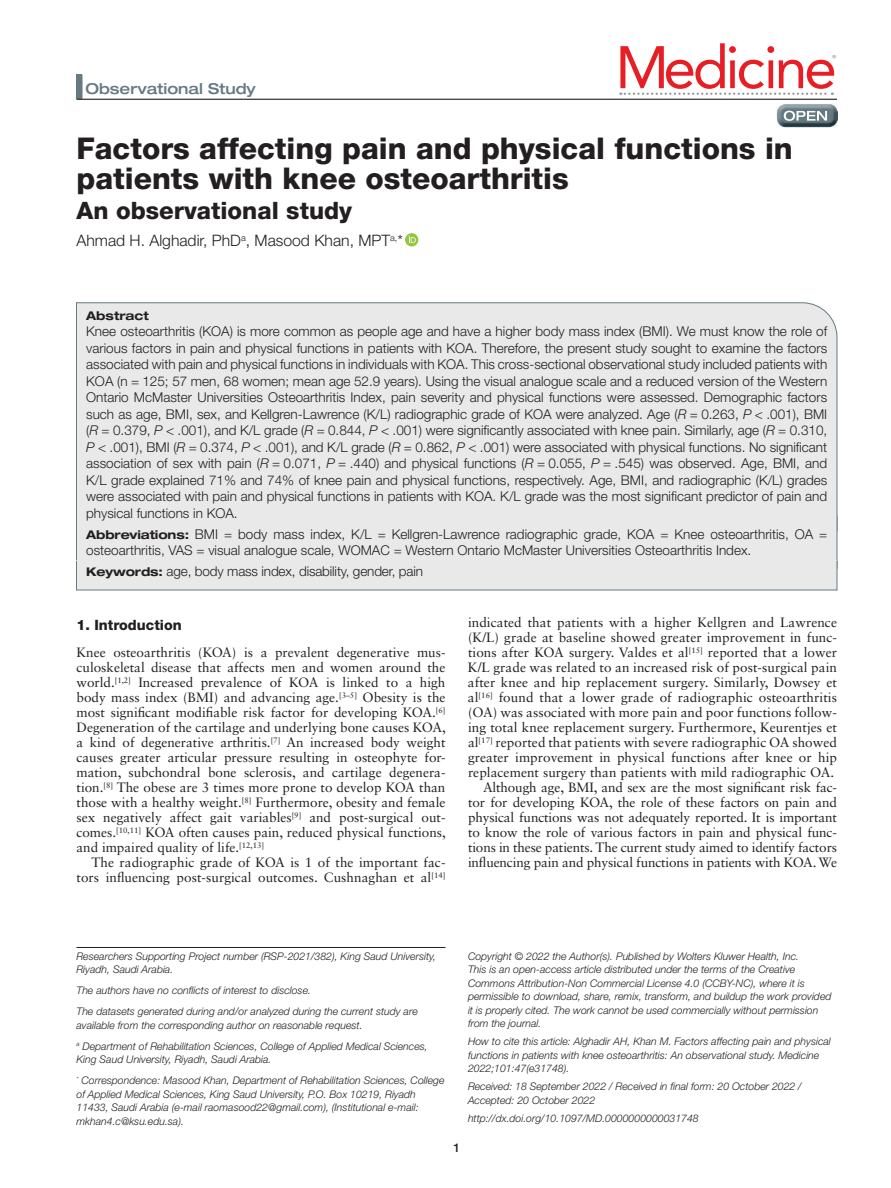
<style>
.page{position:relative;width:891px;height:1188px;background:#fff}
.page>*{position:absolute;margin:0;border:0;box-sizing:border-box;transform-origin:0 0}
.t1{font:59.4px "Avenir";letter-spacing:-.06em;color:#e71e24}
.t2{font:800 30px/30px "Helvetica Neue LT Std";color:#231f20}
.t3{font:800 24px "Helvetica Neue LT Std";color:#231f20}
.t4{font:300 15.75px "Helvetica Neue LT Std";color:#231f20}
.t5{font:500 expanded 15px "Helvetica Neue LT Std";color:#667981}
.t6{font:800 14.25px "Helvetica Neue LT Std";color:#231f20}
.t7{font:13.5px/15px "Sabon LT Std";letter-spacing:.005em;color:#231f20;text-align:right}
.t8{font:300 13.5px/16.5px "Helvetica Neue LT Std";color:#231f20;text-align:justify}
.t9{font:700 expanded 12px "Helvetica Neue LT Std";color:#231f20}
.t10{font:500 12px "Helvetica Neue LT Std";color:#231f20}
.t11{font:italic 300 10.5px/13.5px "Helvetica Neue LT Std";color:#231f20}
.t12{font:500 10.35px "Akzidenz Grotesk BE";color:#909295}
.s1{font-style:italic}
.s2{font-weight:700;font-stretch:expanded;font-size:12px}
</style>
<div class="page">
<div style="left:76px;top:74px;width:6px;height:25px;background:#677981"></div>
<hr style="left:76px;top:99px;width:761px;height:1px;background:#231f20">
<img style="left:776px;top:104px;width:61px;height:24px">
<svg style="left:784px;top:111px;width:43px;height:10px"></svg>
<svg style="left:620px;top:93px;width:213px;height:2px"></svg>
<div style="left:76px;top:302px;width:762px;height:230px;background:#e9e9e9"></div>
<div style="left:76px;top:516px;width:761px;height:54px;background:#e9e9e9"></div>
<div style="left:76px;top:561px;width:761px;height:29px;background:#e9e9e9"></div>
<div style="left:405px;top:233px;width:13px;height:13px;background:#93c73e;border-radius:50%"></div>
<svg style="left:409px;top:236px;width:7px;height:7px"></svg>
<hr style="left:76px;top:947px;width:370px;height:1px;background:#231f20">
<p class="t5" style="left:86px;top:80px;width:172px">Observational Study</p>
<h1 class="t1" style="left:615px;top:33px;width:223px">Medicine</h1>
<p class="t12" style="left:832px;top:52px;width:6px">®</p>
<h2 class="t2" style="left:76px;top:134px;width:718px">Factors affecting pain and physical functions in patients with knee osteoarthritis</h2>
<h3 class="t3" style="left:76px;top:197px;width:277px">An observational study</h3>
<p class="t4" style="left:76px;top:231px;width:328px">Ahmad H. Alghadir, PhD<sup>a</sup>, Masood Khan, MPT<sup>a,</sup>*</p>
<p class="t9" style="left:86px;top:308px;width:64px">Abstract</p>
<p class="t8" style="left:86px;top:323px;width:743px">Knee osteoarthritis (KOA) is more common as people age and have a higher body mass index (BMI). We must know the role of various factors in pain and physical functions in patients with KOA. Therefore, the present study sought to examine the factors associated with pain and physical functions in individuals with KOA. This cross-sectional observational study included patients with KOA (n = 125; 57 men, 68 women; mean age 52.9 years). Using the visual analogue scale and a reduced version of the Western Ontario McMaster Universities Osteoarthritis Index, pain severity and physical functions were assessed. Demographic factors such as age, BMI, sex, and Kellgren-Lawrence (K/L) radiographic grade of KOA were analyzed. Age (<span class="s1">R</span> = 0.263, <span class="s1">P</span> &lt; .001), BMI (<span class="s1">R</span> = 0.379, <span class="s1">P</span> &lt; .001), and K/L grade (<span class="s1">R</span> = 0.844, <span class="s1">P</span> &lt; .001) were significantly associated with knee pain. Similarly, age (<span class="s1">R</span> = 0.310, <span class="s1">P</span> &lt; .001), BMI (<span class="s1">R</span> = 0.374, <span class="s1">P</span> &lt; .001), and K/L grade (<span class="s1">R</span> = 0.862, <span class="s1">P</span> &lt; .001) were associated with physical functions. No significant association of sex with pain (<span class="s1">R</span> = 0.071, <span class="s1">P</span> = .440) and physical functions (<span class="s1">R</span> = 0.055, <span class="s1">P</span> = .545) was observed. Age, BMI, and K/L grade explained 71% and 74% of knee pain and physical functions, respectively. Age, BMI, and radiographic (K/L) grades were associated with pain and physical functions in patients with KOA. K/L grade was the most significant predictor of pain and physical functions in KOA.</p>
<p class="t8" style="left:86px;top:526px;width:743px"><span class="s2">Abbreviations:</span> BMI = body mass index, K/L = Kellgren-Lawrence radiographic grade, KOA = Knee osteoarthritis, OA = osteoarthritis, VAS = visual analogue scale, WOMAC = Western Ontario McMaster Universities Osteoarthritis Index.</p>
<p class="t8" style="left:86px;top:563px;width:338px"><span class="s2">Keywords:</span> age, body mass index, disability, gender, pain</p>
<p class="t6" style="left:76px;top:617px;width:107px">1. Introduction</p>
<p class="t7" style="left:76px;top:645px;width:371px;text-align:justify">Knee osteoarthritis (KOA) is a prevalent degenerative mus&shy;culoskeletal disease that affects men and women around the world.<sup>[1,2]</sup> Increased prevalence of KOA is linked to a high body mass index (BMI) and advancing age.<sup>[3–5]</sup> Obesity is the most significant modifiable risk factor for developing KOA.<sup>[6] </sup>Degeneration of the cartilage and underlying bone causes KOA, a kind of degenerative arthritis.<sup>[7]</sup> An increased body weight causes greater articular pressure resulting in osteophyte for&shy;mation, subchondral bone sclerosis, and cartilage degenera&shy;tion.<sup>[8]</sup> The obese are 3 times more prone to develop KOA than those with a healthy weight.<sup>[8]</sup> Furthermore, obesity and female sex negatively affect gait variables<sup>[9]</sup> and post-surgical out&shy;comes.<sup>[10,11]</sup> KOA often causes pain, reduced physical functions, and impaired quality of life.<sup>[12,13]</sup></p>
<p class="t7" style="left:77px;top:855px;width:371px">The radiographic grade of KOA is 1 of the important fac&shy;tors influencing post-surgical outcomes. Cushnaghan et al<sup>[14]</sup></p>
<p class="t7" style="left:468px;top:615px;width:371px">indicated that patients with a higher Kellgren and Lawrence (K/L) grade at baseline showed greater improvement in func&shy;tions after KOA surgery. Valdes et al<sup>[15]</sup> reported that a lower K/L grade was related to an increased risk of post-surgical pain after knee and hip replacement surgery. Similarly, Dowsey et al<sup>[16]</sup> found that a lower grade of radiographic osteoarthritis (OA) was associated with more pain and poor functions follow&shy;ing total knee replacement surgery. Furthermore, Keurentjes et al<sup>[17]</sup> reported that patients with severe radiographic OA showed greater improvement in physical functions after knee or hip replacement surgery than patients with mild radiographic OA.<br>Although age, BMI, and sex are the most significant risk fac&shy;tor for developing KOA, the role of these factors on pain and physical functions was not adequately reported. It is important to know the role of various factors in pain and physical func&shy;tions in these patients. The current study aimed to identify factors influencing pain and physical functions in patients with KOA. We</p>
<p class="t11" style="left:76px;top:949px;width:361px">Researchers Supporting Project number (RSP-2021/382), King Saud University,<br>Riyadh, Saudi Arabia.</p>
<p class="t11" style="left:76px;top:980px;width:343px;line-height:21px">The authors have no conflicts of interest to disclose.<br>The datasets generated during and/or analyzed during the current study are</p>
<p class="t11" style="left:76px;top:1014px;width:353px;line-height:21px">available from the corresponding author on reasonable request.<br><sup>a</sup> Department of Rehabilitation Sciences, College of Applied Medical Sciences,</p>
<p class="t11" style="left:76px;top:1049px;width:370px;line-height:21px">King Saud University, Riyadh, Saudi Arabia.<br><sup>*</sup> Correspondence: Masood Khan, Department of Rehabilitation Sciences, College</p>
<p class="t11" style="left:77px;top:1087px;width:344px">of Applied Medical Sciences, King Saud University, P.O. Box 10219, Riyadh<br>11433, Saudi Arabia (e-mail raomasood22@gmail.com), (Institutional e-mail: mkhan4.c@ksu.edu.sa).</p>
<p class="t10" style="left:453px;top:1140px;width:8px">1</p>
<p class="t11" style="left:468px;top:949px;width:365px">Copyright © 2022 the Author(s). Published by Wolters Kluwer Health, Inc.<br>This is an open-access article distributed under the terms of the Creative Commons Attribution-Non Commercial License 4.0 (CCBY-NC), where it is permissible to download, share, remix, transform, and buildup the work provided it is properly cited. The work cannot be used commercially without permission from the journal.</p>
<p class="t11" style="left:468px;top:1035px;width:364px">How to cite this article: Alghadir AH, Khan M. Factors affecting pain and physical functions in patients with knee osteoarthritis: An observational study. Medicine<br>2022;101:47(e31748).</p>
<p class="t11" style="left:468px;top:1080px;width:335px">Received: 18 September 2022 / Received in final form: 20 October 2022 /<br>Accepted: 20 October 2022</p>
<p class="t11" style="left:468px;top:1111px;width:232px">http://dx.doi.org/10.1097/MD.0000000000031748</p>
</div>
